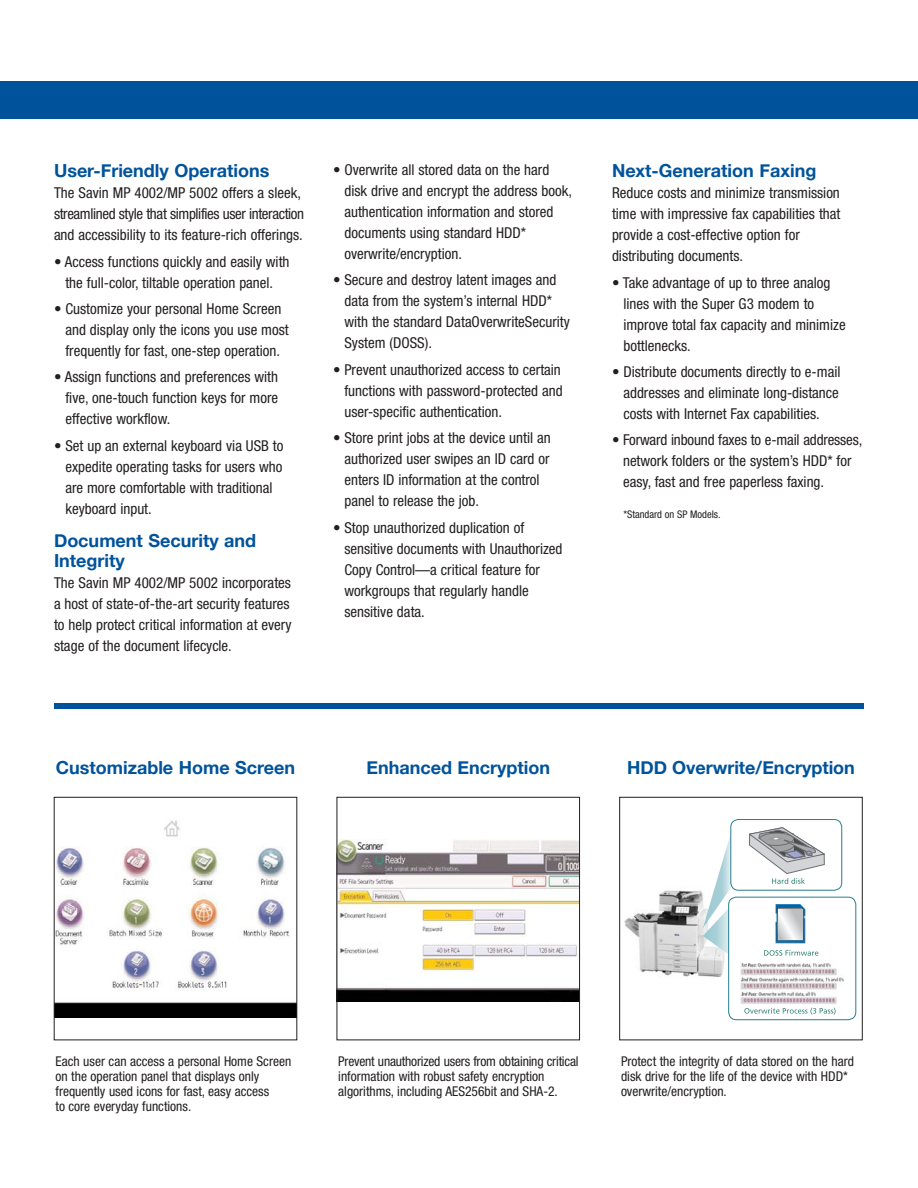
<style>
.page{position:relative;width:918px;height:1188px;background:#fff}
.page>*{position:absolute;margin:0;border:0;box-sizing:border-box;transform-origin:0 0}
.t1{font:700 18px/19.5px "Helvetica Neue";color:#00539b}
.t2{font:condensed 15px/21px "Helvetica Neue";color:#231f20}
.t3{font:condensed 13.5px/15px "Helvetica Neue";color:#231f20}
.t4{font:condensed 10.5px "Helvetica Neue";color:#231f20}
.s1{font-size:15px;color:#fff}
</style>
<div class="page">
<div style="left:0;top:81px;width:918px;height:37px;background:#00539b"></div>
<div style="left:54px;top:703px;width:810px;height:6px;background:#00539b"></div>
<img style="left:339px;top:839px;width:239px;height:162px">
<div style="left:337px;top:797px;width:243px;height:243px;border:1px solid #231f20"></div>
<img style="left:56px;top:820px;width:239px;height:198px">
<div style="left:54px;top:797px;width:243px;height:243px;border:1px solid #231f20"></div>
<img style="left:624px;top:888px;width:121px;height:91px">
<svg style="left:703px;top:828px;width:30px;height:129px"></svg>
<div style="left:731px;top:819px;width:111px;height:71px;border:1px solid #267e91;border-radius:8px"></div>
<svg style="left:749px;top:827px;width:76px;height:57px"></svg>
<div style="left:729px;top:897px;width:127px;height:123px;background:#fff;border-radius:8px"></div>
<div style="left:729px;top:897px;width:127px;height:123px;border:1px solid #267e91;border-radius:8px"></div>
<img style="left:741px;top:963px;width:103px;height:41px">
<svg style="left:764px;top:950px;width:54px;height:6px"></svg>
<svg style="left:744px;top:1008px;width:92px;height:7px"></svg>
<img style="left:776px;top:904px;width:29px;height:39px">
<svg style="left:778px;top:909px;width:24px;height:1px"></svg>
<svg style="left:778px;top:910px;width:24px;height:29px"></svg>
<div style="left:619px;top:797px;width:243px;height:243px;border:1px solid #231f20"></div>
<p class="t1" style="left:54px;top:161px;width:217px">User-Friendly Operations</p>
<p class="t2" style="left:54px;top:184px;width:252px">The Savin MP 4002/MP 5002 offers a sleek, streamlined style that simplifies user interaction and accessibility to its feature-rich offerings.</p>
<p class="t2" style="left:54px;top:252px;width:237px;text-align:center">• Access functions quickly and easily with the full-color, tiltable operation panel.</p>
<p class="t2" style="left:65px;top:299px;width:225px;text-indent:-11px">• Customize your personal Home Screen and display only the icons you use most frequently for fast, one-step operation.</p>
<p class="t2" style="left:65px;top:368px;width:214px;text-align:justify;text-indent:-11px">• Assign functions and preferences with five, one-touch function keys for more effective workflow.</p>
<p class="t2" style="left:65px;top:436px;width:220px;text-indent:-11px">• Set up an external keyboard via USB to expedite operating tasks for users who are more comfortable with traditional keyboard input.</p>
<p class="t1" style="left:54px;top:531px;width:204px">Document Security and<br>Integrity</p>
<p class="t2" style="left:54px;top:573px;width:239px">The Savin MP 4002/MP 5002 incorporates a host of state-of-the-art security features to help protect critical information at every stage of the document lifecycle.</p>
<p class="t2" style="left:344px;top:160px;width:229px;text-indent:-11px">• Overwrite all stored data on the hard disk drive and encrypt the address book, authentication information and stored documents using standard HDD* overwrite/encryption.</p>
<p class="t2" style="left:344px;top:271px;width:227px;text-indent:-11px">• Secure and destroy latent images and data from the system’s internal HDD* with the standard DataOverwriteSecurity System (DOSS).</p>
<p class="t2" style="left:344px;top:360px;width:220px;text-align:justify;text-indent:-11px">• Prevent unauthorized access to certain functions with password-protected and user-specific authentication.</p>
<p class="t2" style="left:344px;top:429px;width:208px;text-indent:-11px">• Store print jobs at the device until an authorized user swipes an ID card or enters ID information at the control panel to release the job.</p>
<p class="t2" style="left:344px;top:518px;width:220px;text-indent:-11px">• Stop unauthorized duplication of sensitive documents with Unauthorized<br>Copy Control—a critical feature for workgroups that regularly handle sensitive data.</p>
<p class="t1" style="left:612px;top:161px;width:206px">Next-Generation Faxing</p>
<p class="t2" style="left:612px;top:184px;width:230px">Reduce costs and minimize transmission time with impressive fax capabilities that provide a cost-effective option for distributing documents.</p>
<p class="t2" style="left:623px;top:273px;width:224px;text-indent:-11px">• Take advantage of up to three analog lines with the Super G3 modem to improve total fax capacity and minimize bottlenecks.</p>
<p class="t2" style="left:623px;top:362px;width:219px;text-align:justify;text-indent:-11px">• Distribute documents directly to e-mail addresses and eliminate long-distance costs with Internet Fax capabilities.</p>
<p class="t2" style="left:623px;top:431px;width:241px;text-indent:-11px">• Forward inbound faxes to e-mail addresses, network folders or the system’s HDD* for easy, fast and free paperless faxing.</p>
<p class="t4" style="left:612px;top:511px;width:110px"><span class="s1">•</span> *Standard on SP Models.</p>
<p class="t1" style="left:56px;top:757px;width:241px">Customizable Home Screen</p>
<p class="t1" style="left:366px;top:757px;width:185px">Enhanced Encryption</p>
<p class="t1" style="left:627px;top:757px;width:229px">HDD Overwrite/Encryption</p>
<p class="t3" style="left:56px;top:1055px;width:237px">Each user can access a personal Home Screen on the operation panel that displays only frequently used icons for fast, easy access<br>to core everyday functions.</p>
<p class="t3" style="left:338px;top:1055px;width:242px">Prevent unauthorized users from obtaining critical information with robust safety encryption algorithms, including AES256bit and SHA-2.</p>
<p class="t3" style="left:621px;top:1055px;width:234px">Protect the integrity of data stored on the hard disk drive for the life of the device with HDD* overwrite/encryption.</p>
</div>
